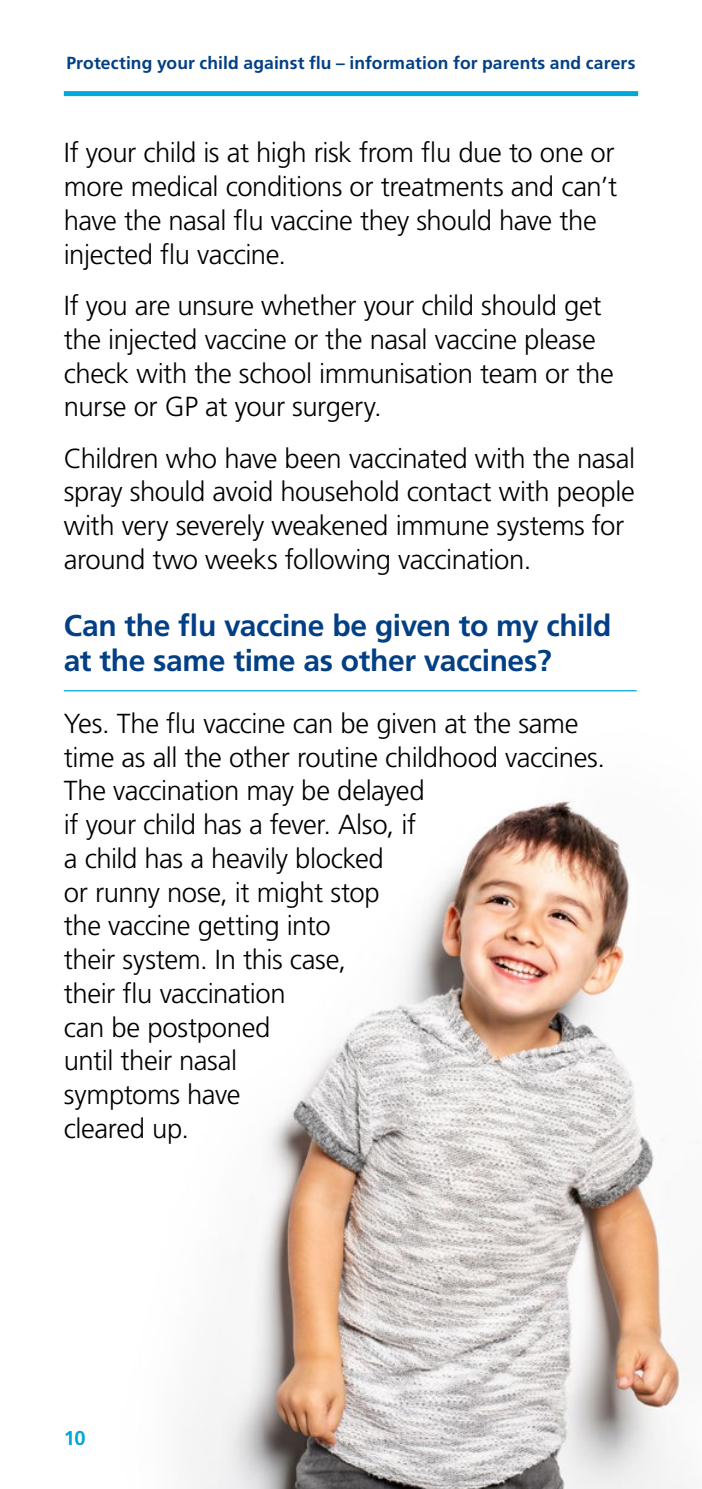
<style>
.page{position:relative;width:702px;height:1489px;background:#fff}
.page>*{position:absolute;margin:0;border:0;box-sizing:border-box;transform-origin:0 0}
.Header_01{font:700 30px/35px "Frutiger";letter-spacing:-.01em;color:#033f85}
.Body{font:300 27.5px/33.8px "Frutiger";letter-spacing:-.015em;color:#000}
.t1{font:700 20px "Frutiger";color:#00a8d7}
.t2{font:700 17.5px "Frutiger";letter-spacing:.005em;color:#033f85}
</style>
<div class="page">
<img style="left:186px;top:800px;width:503px;height:688px">
<div style="left:64px;top:91px;width:574px;height:5px;background:#00a8d7"></div>
<hr style="left:64px;top:690px;width:572px;height:1px;background:#00a8d7">
<p class="t2" style="left:66px;top:52px;width:570px">Protecting your child against flu – information for parents and carers</p>
<p class="Body" style="left:64px;top:136px;width:555px">If your child is at high risk from flu due to one or more medical conditions or treatments and can’t have the nasal flu vaccine they should have the injected flu vaccine.</p>
<p class="Body" style="left:64px;top:289px;width:551px">If you are unsure whether your child should get the injected vaccine or the nasal vaccine please check with the school immunisation team or the nurse or GP at your surgery.</p>
<p class="Body" style="left:64px;top:441px;width:573px">Children who have been vaccinated with the nasal spray should avoid household contact with people with very severely weakened immune systems for around two weeks following vaccination.</p>
<p class="Header_01" style="left:64px;top:608px;width:549px">Can the flu vaccine be given to my child at the same time as other vaccines?</p>
<p class="Body" style="left:64px;top:706px;width:543px">Yes. The flu vaccine can be given at the same time as all the other routine childhood vaccines.<br>The vaccination may be delayed<br>if your child has a fever. Also, if<br>a child has a heavily blocked<br>or runny nose, it might stop<br>the vaccine getting into<br>their system. In this case,<br>their flu vaccination<br>can be postponed<br>until their nasal<br>symptoms have<br>cleared up.</p>
<p class="t1" style="left:64px;top:1425px;width:23px">10</p>
</div>
